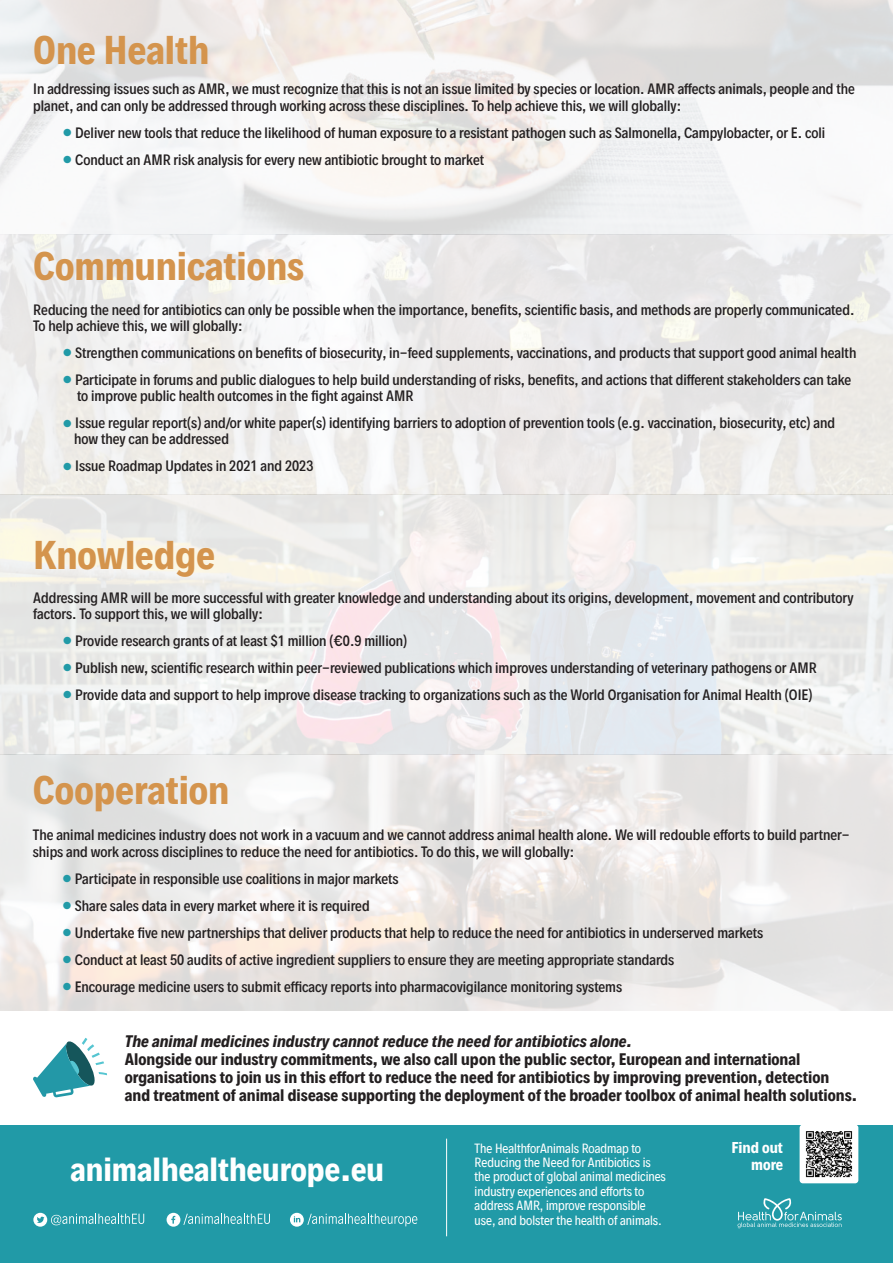
<style>
.page{position:relative;width:893px;height:1263px;background:#fff}
.page>*{position:absolute;margin:0;border:0;box-sizing:border-box;transform-origin:0 0}
.t1{font:700 36px "Decalotype";color:#d4944d}
.t2{font:700 30px "Decalotype";color:#fff}
.t3{font:700 15px/18px "Decalotype";color:#231f20}
.t4{font:italic 700 15px "Decalotype";color:#231f20}
.t5{font:700 14.1px/17px "Decalotype";color:#fff;text-align:right}
.t6{font:500 13.5px/16.2px "Decalotype";color:#231f20}
.t7{font:12px/14.4px "Decalotype";color:#fff}
.s1{font-size:22.5px;color:#219aa7}
.s2{color:#211d1e}
</style>
<div class="page">
<div style="left:0;top:1125px;width:893px;height:138px;background:#219aa7"></div>
<svg style="left:737px;top:1198px;width:105px;height:30px"></svg>
<div style="left:800px;top:1124px;width:58px;height:59px;background:#fff;border-radius:3px"></div>
<img style="left:805px;top:1131px;width:48px;height:47px">
<svg style="left:33px;top:1038px;width:74px;height:59px"></svg>
<svg style="left:33px;top:1213px;width:111px;height:14px"></svg>
<svg style="left:167px;top:1213px;width:103px;height:14px"></svg>
<svg style="left:290px;top:1213px;width:127px;height:14px"></svg>
<hr style="left:446px;top:1139px;width:1px;height:97px;background:#fff">
<h1 class="t1" style="left:33px;top:25px;width:178px">One Health</h1>
<p class="t6" style="left:33px;top:81px;width:823px">In addressing issues such as AMR, we must recognize that this is not an issue limited by species or location. AMR affects animals, people and the planet, and can only be addressed through working across these disciplines. To help achieve this, we will globally:</p>
<p class="t6" style="left:62px;top:124px;width:764px"><span class="s1">•</span> Deliver new tools that reduce the likelihood of human exposure to a resistant pathogen such as Salmonella, Campylobacter, or E. coli</p>
<p class="t6" style="left:62px;top:151px;width:423px"><span class="s1">•</span> Conduct an AMR risk analysis for every new antibiotic brought to market</p>
<h1 class="t1" style="left:33px;top:241px;width:272px">Communications</h1>
<p class="t6" style="left:33px;top:301px;width:823px">Reducing the need for antibiotics can only be possible when the importance, benefits, scientific basis, and methods are properly communicated.<br>To help achieve this, we will globally:</p>
<p class="t6" style="left:62px;top:344px;width:795px"><span class="s1">•</span> Strengthen communications on benefits of biosecurity, in-feed supplements, vaccinations, and products that support good animal health</p>
<p class="t6" style="left:77px;top:371px;width:776px;text-indent:-15px"><span class="s1">•</span> Participate in forums and public dialogues to help build understanding of risks, benefits, and actions that different stakeholders can take to improve public health outcomes in the fight against AMR</p>
<p class="t6" style="left:74px;top:415px;width:762px;text-indent:-12px"><span class="s1">•</span> Issue regular report(s) and/or white paper(s) identifying barriers to adoption of prevention tools (e.g. vaccination, biosecurity, etc) and how they can be addressed</p>
<p class="t6" style="left:62px;top:458px;width:253px"><span class="s1">•</span> Issue Roadmap Updates in 2021 and 2023</p>
<h1 class="t1" style="left:33px;top:530px;width:183px">Knowledge</h1>
<p class="t6" style="left:33px;top:589px;width:822px">Addressing AMR will be more successful with greater knowledge and understanding about its origins, development, movement and contributory factors. To support this, we will globally:</p>
<p class="t6" style="left:62px;top:632px;width:346px"><span class="s1">•</span> Provide research grants of at least $1 million (<span class="s2">€0.9 million</span>)</p>
<p class="t6" style="left:62px;top:659px;width:756px"><span class="s1">•</span> Publish new, scientific research within peer-reviewed publications which improves understanding of veterinary pathogens or AMR</p>
<p class="t6" style="left:62px;top:686px;width:751px"><span class="s1">•</span> Provide data and support to help improve disease tracking to organizations such as the World Organisation for Animal Health (OIE)</p>
<h1 class="t1" style="left:33px;top:765px;width:198px">Cooperation</h1>
<p class="t6" style="left:33px;top:827px;width:818px">The animal medicines industry does not work in a vacuum and we cannot address animal health alone. We will redouble efforts to build partner&shy;ships and work across disciplines to reduce the need for antibiotics. To do this, we will globally:</p>
<p class="t6" style="left:62px;top:870px;width:338px"><span class="s1">•</span> Participate in responsible use coalitions in major markets</p>
<p class="t6" style="left:62px;top:897px;width:309px"><span class="s1">•</span> Share sales data in every market where it is required</p>
<p class="t6" style="left:62px;top:924px;width:703px"><span class="s1">•</span> Undertake five new partnerships that deliver products that help to reduce the need for antibiotics in underserved markets</p>
<p class="t6" style="left:62px;top:951px;width:614px"><span class="s1">•</span> Conduct at least 50 audits of active ingredient suppliers to ensure they are meeting appropriate standards</p>
<p class="t6" style="left:62px;top:978px;width:562px"><span class="s1">•</span> Encourage medicine users to submit efficacy reports into pharmacovigilance monitoring systems</p>
<p class="t4" style="left:125px;top:1031px;width:509px">The animal medicines industry cannot reduce the need for antibiotics alone.</p>
<p class="t3" style="left:125px;top:1050px;width:734px">Alongside our industry commitments, we also call upon the public sector, European and international organisations to join us in this effort to reduce the need for antibiotics by improving prevention, detection and treatment of animal disease supporting the deployment of the broader toolbox of animal health solutions.</p>
<h2 class="t2" style="left:70px;top:1149px;width:315px">animalhealtheurope.eu</h2>
<p class="t7" style="left:475px;top:1141px;width:193px">The HealthforAnimals Roadmap to Reducing the Need for Antibiotics is the product of global animal medicines industry experiences and efforts to address AMR, improve responsible use, and bolster the health of animals.</p>
<p class="t5" style="left:731px;top:1139px;width:53px">Find out more</p>
</div>
